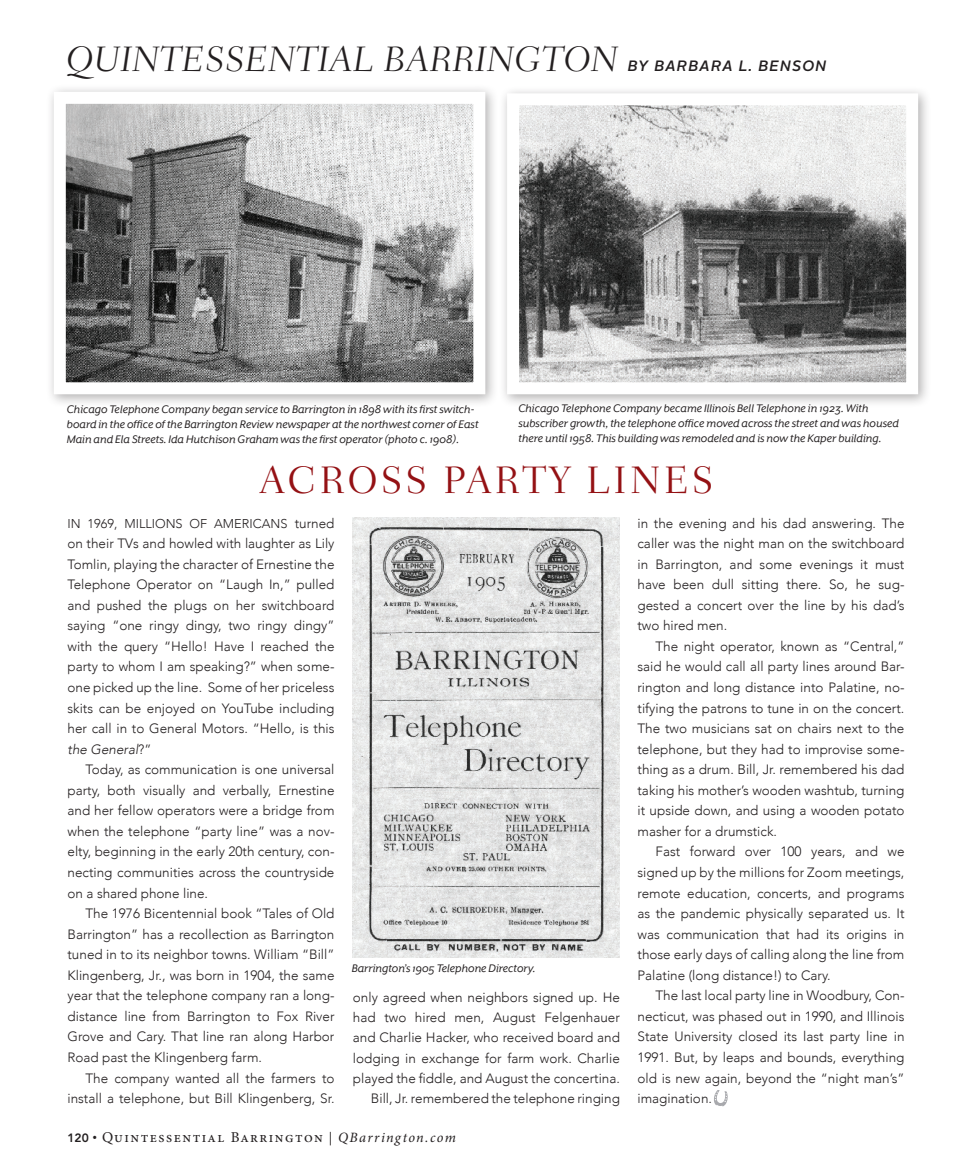
<style>
.page{position:relative;width:972px;height:1175px;background:#fff}
.page>*{position:absolute;margin:0;border:0;box-sizing:border-box;transform-origin:0 0}
.Story-head{font:300 39px "Fairfield LT Std";letter-spacing:.075em;color:#941114}
.New_Department_Head{font:italic 300 36px "Fairfield LT Std";color:#231f20}
.t1{font:15px "Minion Pro";letter-spacing:.1em;color:#231f20}
.New_Department_Head-2{font:italic 500 15px "Alright Sans";letter-spacing:.08em;color:#231f20}
.Body-text-indent-san{font:300 13.5px/20.5px "Avenir";color:#231f20;text-align:justify}
.body-no-indent-sans{font:300 13.5px/20.5px "Avenir";color:#231f20;text-align:justify}
.Photo-Caption-No-Rul{font:12.75px/15px "Mr Eaves XL San Alt RI";color:#231f20}
.body-no-indent-sans-2{font:300 12.75px "Avenir";color:#231f20}
.s1{font-size:13.5px}
.s2{font-style:italic}
.s3{font-family:"Avenir LT Std";font-weight:800;font-size:12px}
.s4{font-size:12px}
.s5{font-style:italic;font-size:14.25px}
</style>
<div class="page">
<svg style="left:714px;top:1090px;width:14px;height:16px"></svg>
<img style="left:353px;top:517px;width:267px;height:440px">
<div style="left:46px;top:84px;width:453px;height:323px;background:#231f20;opacity:.35"></div>
<svg style="left:48px;top:86px;width:443px;height:314px"></svg>
<div style="left:499px;top:85px;width:433px;height:323px;background:#231f20;opacity:.35"></div>
<svg style="left:501px;top:87px;width:423px;height:313px"></svg>
<p class="New_Department_Head" style="left:67px;top:38px;width:553px">QUINTESSENTIAL BARRINGTON</p>
<p class="New_Department_Head-2" style="left:628px;top:55px;width:200px">BY BARBARA L. BENSON</p>
<p class="Photo-Caption-No-Rul" style="left:67px;top:401px;width:413px">Chicago Telephone Company began service to Barrington in 1898 with its first switch&shy;board in the office of the Barrington Review newspaper at the northwest corner of East<br>Main and Ela Streets. Ida Hutchison Graham was the first operator (photo c. 1908).</p>
<p class="Photo-Caption-No-Rul" style="left:518px;top:400px;width:382px">Chicago Telephone Company became Illinois Bell Telephone in 1923. With subscriber growth, the telephone office moved across the street and was housed there until 1958. This building was remodeled and is now the Kaper building.</p>
<p class="Story-head" style="left:259px;top:457px;width:456px">ACROSS PARTY LINES</p>
<p class="body-no-indent-sans-2" style="left:68px;top:515px;width:269px">IN 1969, MILLIONS OF AMERICANS <span class="s1">turned</span></p>
<p class="body-no-indent-sans" style="left:68px;top:533px;width:269px">on their TVs and howled with laughter as Lily Tomlin, playing the character of Ernestine the Telephone Operator on “Laugh In,” pulled and pushed the plugs on her switchboard saying “one ringy dingy, two ringy dingy” with the query “Hello! Have I reached the party to whom I am speaking?” when some&shy;one picked up the line. Some of her priceless skits can be enjoyed on YouTube including her call in to General Motors. “Hello, is this <span class="s2">the General</span>?”</p>
<p class="Body-text-indent-san" style="left:68px;top:759px;width:269px;text-indent:18px">Today, as communication is one universal party, both visually and verbally, Ernestine and her fellow operators were a bridge from when the telephone “party line” was a nov&shy;elty, beginning in the early 20th century, con&shy;necting communities across the countryside on a shared phone line.</p>
<p class="Body-text-indent-san" style="left:68px;top:903px;width:269px;text-indent:18px">The 1976 Bicentennial book “Tales of Old Barrington” has a recollection as Barrington tuned in to its neighbor towns. William “Bill” Klingenberg, Jr., was born in 1904, the same year that the telephone company ran a long&shy;distance line from Barrington to Fox River Grove and Cary. That line ran along Harbor Road past the Klingenberg farm.</p>
<p class="Body-text-indent-san" style="left:68px;top:1067px;width:269px;text-align:right">The company wanted all the farmers to install a telephone, but Bill Klingenberg, Sr.</p>
<p class="Photo-Caption-No-Rul" style="left:352px;top:961px;width:185px">Barrington’s 1905 Telephone Directory.</p>
<p class="Body-text-indent-san" style="left:353px;top:987px;width:269px">only agreed when neighbors signed up. He had two hired men, August Felgenhauer and Charlie Hacker, who received board and lodging in exchange for farm work. Charlie played the fiddle, and August the concertina.</p>
<p class="Body-text-indent-san" style="left:371px;top:1088px;width:251px">Bill, Jr. remembered the telephone ringing</p>
<p class="t1" style="left:68px;top:1126px;width:390px"><span class="s3">120</span> <span class="s4">•</span> Quintessential Barrington <span class="s1">|</span> <span class="s5">QBarrington.com</span></p>
<p class="Body-text-indent-san" style="left:638px;top:512px;width:269px">in the evening and his dad answering. The caller was the night man on the switchboard in Barrington, and some evenings it must have been dull sitting there. So, he sug&shy;gested a concert over the line by his dad’s two hired men.</p>
<p class="Body-text-indent-san" style="left:638px;top:636px;width:269px;text-indent:18px">The night operator, known as “Central,” said he would call all party lines around Bar&shy;rington and long distance into Palatine, no&shy;tifying the patrons to tune in on the concert.<br>The two musicians sat on chairs next to the telephone, but they had to improvise some&shy;thing as a drum. Bill, Jr. remembered his dad taking his mother’s wooden washtub, turning it upside down, and using a wooden potato masher for a drumstick.</p>
<p class="Body-text-indent-san" style="left:638px;top:841px;width:269px;text-indent:18px">Fast forward over 100 years, and we signed up by the millions for Zoom meetings, remote education, concerts, and programs as the pandemic physically separated us. It was communication that had its origins in those early days of calling along the line from Palatine (long distance!) to Cary.</p>
<p class="Body-text-indent-san" style="left:638px;top:985px;width:269px;text-indent:18px">The last local party line in Woodbury, Con&shy;necticut, was phased out in 1990, and Illinois State University closed its last party line in 1991. But, by leaps and bounds, everything old is new again, beyond the “night man’s” imagination.</p>
</div>
